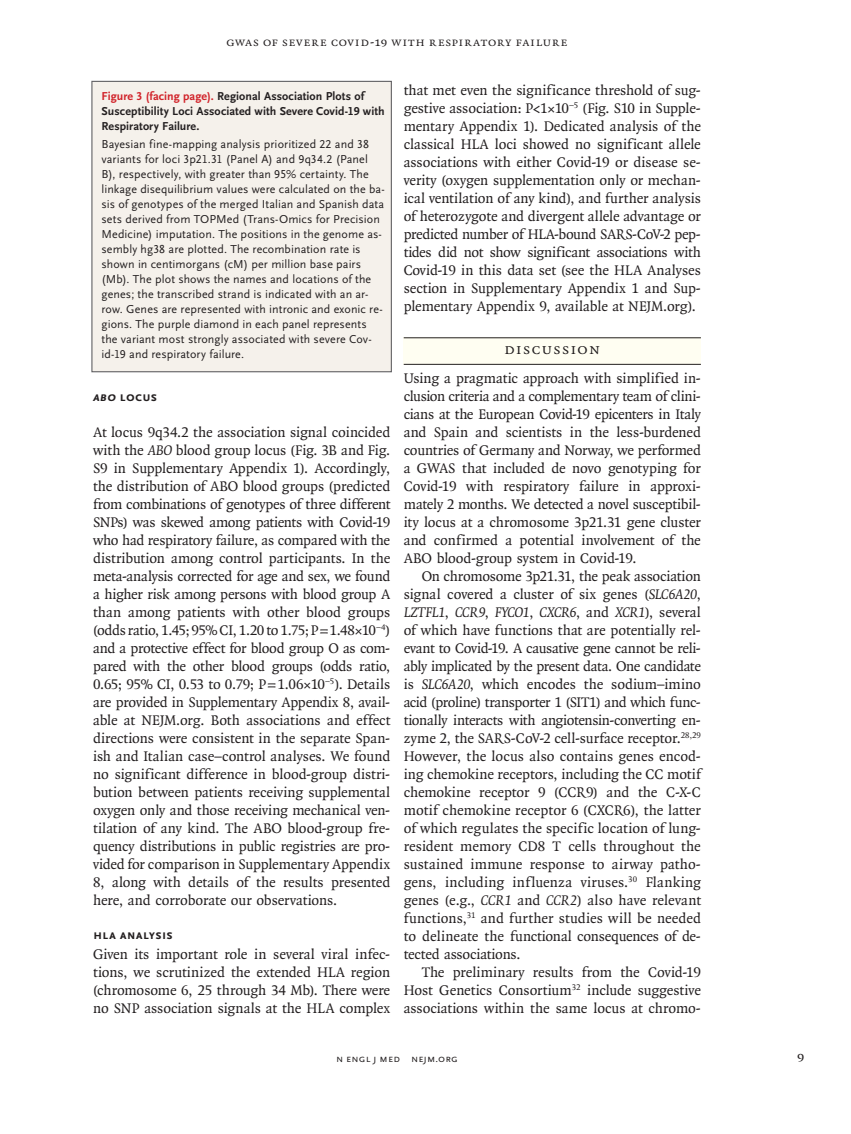
<style>
.page{position:relative;width:851px;height:1134px;background:#fff}
.page>*{position:absolute;margin:0;border:0;box-sizing:border-box;transform-origin:0 0}
.t1{font:15.75px "OTNEJM Quadraat Small Cap";letter-spacing:.075em;color:#231f20}
.t2{font:15px/18px "OTNEJM Quadraat";letter-spacing:-.01em;color:#231f20;text-align:justify}
.t3{font:14.25px "OTNEJM Quadraat Cap";color:#231f20}
.t4{font:700 13.5px "OTNEJM Scala Sans Small LF Cap";letter-spacing:.02em;color:#231f20}
.t5{font:12.75px "OTNEJM Quadraat Small Cap";letter-spacing:.05em;color:#231f20}
.t6{font:12px/15px "OTNEJM Scala Sans LF";letter-spacing:.01em;color:#231f20}
.t7{font:700 12px/15px "OTNEJM Scala Sans LF";letter-spacing:.005em;color:#231f20}
.t8{font:10.8px "OTNEJM Scala Sans LF Cap";letter-spacing:.01em;color:#231f20}
.s1{color:#d1232a}
.s2{font-style:italic}
</style>
<div class="page">
<div style="left:404px;top:337px;width:296px;height:27px;background:#fffef2"></div>
<hr style="left:404px;top:364px;width:296px;height:1px;background:#231f20">
<hr style="left:404px;top:337px;width:296px;height:1px;background:#231f20">
<div style="left:92px;top:81px;width:299px;height:291px;background:#f5f1eb"></div>
<div style="left:91px;top:81px;width:301px;height:291px;border:1px solid #636366"></div>
<p class="t5" style="left:226px;top:35px;width:342px">GWAS of Severe Covid-19 with Respiratory Failure</p>
<p class="t7" style="left:101px;top:89px;width:285px"><span class="s1">Figure 3 (facing page).</span> Regional Association Plots of<br>Susceptibility Loci Associated with Severe Covid-19 with<br>Respiratory Failure.</p>
<p class="t6" style="left:101px;top:137px;width:285px">Bayesian fine-mapping analysis prioritized 22 and 38 variants for loci 3p21.31 (Panel A) and 9q34.2 (Panel B), respectively, with greater than 95% certainty. The linkage disequilibrium values were calculated on the ba&shy;sis of genotypes of the merged Italian and Spanish data sets derived from TOPMed (Trans-Omics for Precision Medicine) imputation. The positions in the genome as&shy;sembly hg38 are plotted. The recombination rate is shown in centimorgans (cM) per million base pairs (Mb). The plot shows the names and locations of the genes; the transcribed strand is indicated with an ar&shy;row. Genes are represented with intronic and exonic re&shy;gions. The purple diamond in each panel represents the variant most strongly associated with severe Cov&shy;id-19 and respiratory failure.</p>
<p class="t4" style="left:93px;top:389px;width:66px"><span class="s2">ABO</span> Locus</p>
<p class="t2" style="left:93px;top:423px;width:299px">At locus 9q34.2 the association signal coincided with the <span class="s2">ABO</span> blood group locus (Fig. 3B and Fig.<br>S9 in Supplementary Appendix 1). Accordingly, the distribution of ABO blood groups (predicted from combinations of genotypes of three different SNPs) was skewed among patients with Covid-19 who had respiratory failure, as compared with the distribution among control participants. In the meta-analysis corrected for age and sex, we found a higher risk among persons with blood group A than among patients with other blood groups (odds ratio, 1.45; 95% CI, 1.20 to 1.75; P=1.48×10<sup>−4</sup>) and a protective effect for blood group O as com&shy;pared with the other blood groups (odds ratio, 0.65; 95% CI, 0.53 to 0.79; P=1.06×10<sup>−5</sup>). Details are provided in Supplementary Appendix 8, avail&shy;able at NEJM.org. Both associations and effect directions were consistent in the separate Span&shy;ish and Italian case–control analyses. We found no significant difference in blood-group distri&shy;bution between patients receiving supplemental oxygen only and those receiving mechanical ven&shy;tilation of any kind. The ABO blood-group fre&shy;quency distributions in public registries are pro&shy;vided for comparison in Supplementary Appendix 8, along with details of the results presented here, and corroborate our observations.</p>
<p class="t4" style="left:93px;top:927px;width:81px">HLA Analysis</p>
<p class="t2" style="left:93px;top:945px;width:299px">Given its important role in several viral infec&shy;tions, we scrutinized the extended HLA region (chromosome 6, 25 through 34 Mb). There were no SNP association signals at the HLA complex</p>
<p class="t2" style="left:403px;top:81px;width:299px">that met even the significance threshold of sug&shy;gestive association: P&lt;1×10<sup>−5</sup> (Fig. S10 in Supple&shy;mentary Appendix 1). Dedicated analysis of the classical HLA loci showed no significant allele associations with either Covid-19 or disease se&shy;verity (oxygen supplementation only or mechan&shy;ical ventilation of any kind), and further analysis of heterozygote and divergent allele advantage or predicted number of HLA-bound SARS-CoV-2 pep&shy;tides did not show significant associations with Covid-19 in this data set (see the HLA Analyses section in Supplementary Appendix 1 and Sup&shy;plementary Appendix 9, available at NEJM.org).</p>
<p class="t1" style="left:504px;top:340px;width:98px">Discussion</p>
<p class="t2" style="left:404px;top:369px;width:299px">Using a pragmatic approach with simplified in&shy;clusion criteria and a complementary team of clini&shy;cians at the European Covid-19 epicenters in Italy and Spain and scientists in the less-burdened countries of Germany and Norway, we performed a GWAS that included de novo genotyping for Covid-19 with respiratory failure in approxi&shy;mately 2 months. We detected a novel susceptibil&shy;ity locus at a chromosome 3p21.31 gene cluster and confirmed a potential involvement of the ABO blood-group system in Covid-19.</p>
<p class="t2" style="left:403px;top:567px;width:299px;text-indent:18px">On chromosome 3p21.31, the peak association signal covered a cluster of six genes (<span class="s2">SLC6A20</span>, <span class="s2">LZTFL1</span>, <span class="s2">CCR9</span>, <span class="s2">FYCO1</span>, <span class="s2">CXCR6</span>, and <span class="s2">XCR1</span>), several of which have functions that are potentially rel&shy;evant to Covid-19. A causative gene cannot be reli&shy;ably implicated by the present data. One candidate is <span class="s2">SLC6A20</span>, which encodes the sodium–imino acid (proline) transporter 1 (SIT1) and which func&shy;tionally interacts with angiotensin-converting en&shy;zyme 2, the SARS-CoV-2 cell-surface receptor.<sup>28,29<br></sup>However, the locus also contains genes encod&shy;ing chemokine receptors, including the CC motif chemokine receptor 9 (CCR9) and the C-X-C motif chemokine receptor 6 (CXCR6), the latter of which regulates the specific location of lung&shy;resident memory CD8 T cells throughout the sustained immune response to airway patho&shy;gens, including influenza viruses.<sup>30</sup> Flanking genes (e.g., <span class="s2">CCR1</span> and <span class="s2">CCR2</span>) also have relevant functions,<sup>31</sup> and further studies will be needed to delineate the functional consequences of de&shy;tected associations.</p>
<p class="t2" style="left:404px;top:963px;width:299px;text-indent:18px">The preliminary results from the Covid-19<br>Host Genetics Consortium<sup>32</sup> include suggestive associations within the same locus at chromo-</p>
<p class="t8" style="left:336px;top:1053px;width:123px">n engl j med nejm.org</p>
<p class="t3" style="left:797px;top:1048px;width:9px">9</p>
</div>
